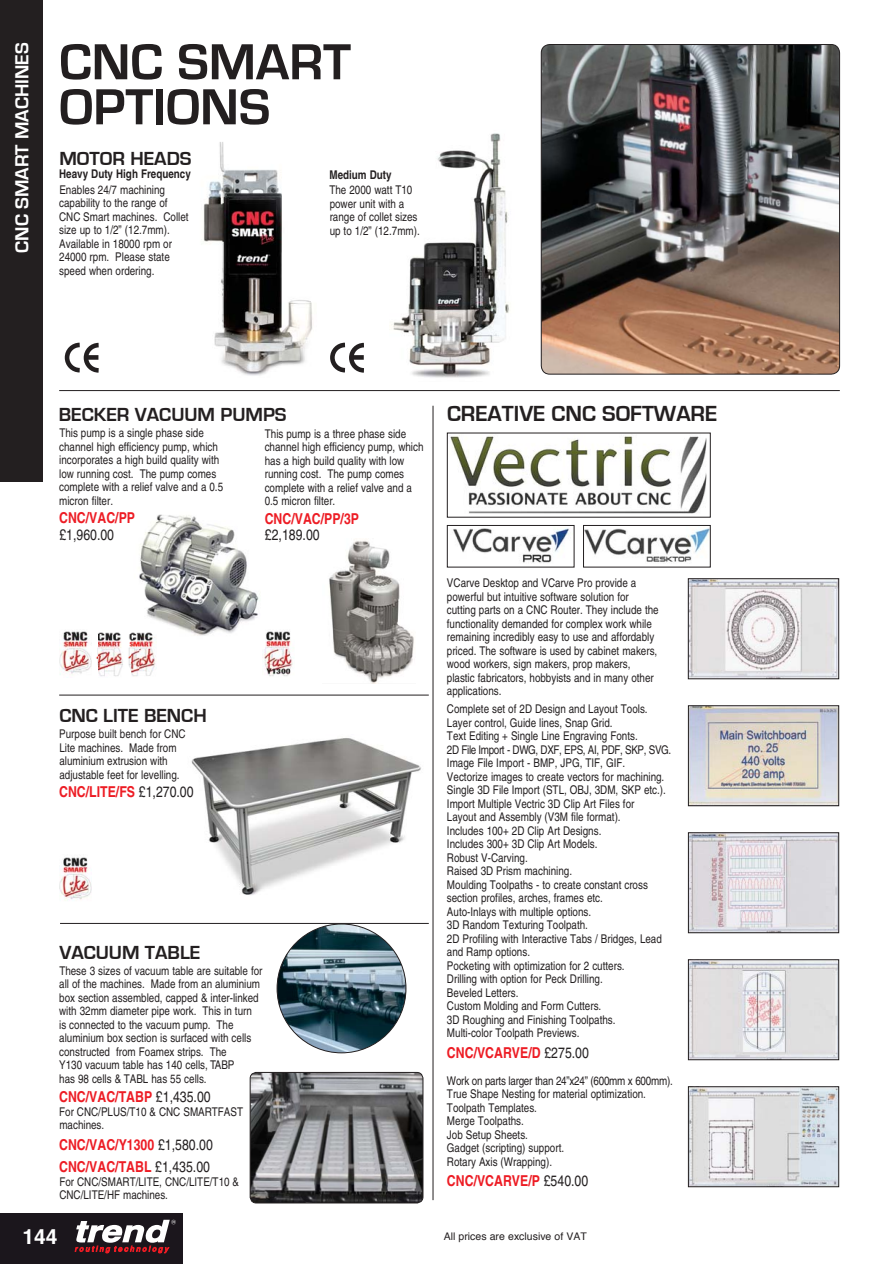
<style>
.page{position:relative;width:893px;height:1264px;background:#fff}
.page>*{position:absolute;margin:0;border:0;box-sizing:border-box;transform-origin:0 0}
.t1{font:700 52.5px/45px "Eurostile";color:#231f20}
.t2{font:700 22.5px "Eurostile";color:#231f20}
.t3{font:700 21px "Helvetica";color:#fff}
.t4{font:700 19.5px "Eurostile";color:#231f20}
.t5{font:700 19.5px "Eurostile";color:#fff}
.t6{font:700 condensed 15px/22px "Helvetica LT";color:#ed1c24}
.t7{font:condensed 15px "Helvetica LT";color:#231f20}
.t8{font:condensed 12px/13.5px "Helvetica LT";color:#231f20}
.t9{font:700 condensed 12px "Helvetica LT";color:#231f20}
.t10{font:10.5px "Helvetica";color:#231f20}
.s1{font-weight:400;color:#231f20}
</style>
<div class="page">
<div style="left:0;top:0;width:42px;height:481px;background:#231f20"></div>
<div style="left:0;top:1212px;width:183px;height:51px;background:#1b161c"></div>
<svg style="left:74px;top:1219px;width:102px;height:35px"></svg>
<img style="left:191px;top:738px;width:230px;height:157px">
<img style="left:59px;top:857px;width:33px;height:44px">
<img style="left:139px;top:514px;width:120px;height:122px">
<img style="left:329px;top:540px;width:85px;height:143px">
<img style="left:156px;top:634px;width:16px;height:2px">
<img style="left:134px;top:629px;width:22px;height:19px">
<img style="left:139px;top:648px;width:17px;height:28px">
<img style="left:96px;top:634px;width:43px;height:43px">
<img style="left:134px;top:634px;width:5px;height:14px">
<img style="left:98px;top:632px;width:22px;height:2px">
<img style="left:98px;top:634px;width:9px;height:43px">
<img style="left:59px;top:631px;width:33px;height:44px">
<img style="left:264px;top:631px;width:29px;height:45px">
<img style="left:391px;top:133px;width:118px;height:245px">
<img style="left:203px;top:142px;width:109px;height:234px">
<svg style="left:64px;top:342px;width:35px;height:31px"></svg>
<svg style="left:86px;top:355px;width:12px;height:4px"></svg>
<svg style="left:330px;top:342px;width:34px;height:31px"></svg>
<svg style="left:351px;top:355px;width:12px;height:4px"></svg>
<hr style="left:432px;top:405px;width:1px;height:794px;background:#231f20">
<hr style="left:59px;top:390px;width:780px;height:1px;background:#231f20">
<img style="left:541px;top:44px;width:298px;height:330px;border-radius:9px">
<div style="left:540px;top:44px;width:299px;height:330px;border:1px solid #231f20;border-radius:9px"></div>
<img style="left:250px;top:1072px;width:173px;height:130px;border-radius:6px">
<div style="left:250px;top:1071px;width:173px;height:131px;border:1px solid #231f20;border-radius:6px"></div>
<img style="left:277px;top:923px;width:129px;height:129px;border-radius:50%">
<hr style="left:59px;top:694px;width:369px;height:1px;background:#231f20">
<hr style="left:60px;top:923px;width:368px;height:1px;background:#231f20">
<img style="left:584px;top:528px;width:124px;height:35px">
<div style="left:582px;top:525px;width:128px;height:42px;border:1px solid #231f20"></div>
<img style="left:453px;top:528px;width:116px;height:35px">
<div style="left:446px;top:525px;width:128px;height:42px;border:1px solid #231f20"></div>
<img style="left:450px;top:436px;width:257px;height:78px">
<img style="left:689px;top:834px;width:147px;height:96px">
<div style="left:687px;top:832px;width:151px;height:100px;border:1px solid #231f20"></div>
<img style="left:689px;top:1088px;width:147px;height:96px">
<div style="left:687px;top:1086px;width:151px;height:100px;border:1px solid #231f20"></div>
<img style="left:689px;top:961px;width:147px;height:96px">
<div style="left:687px;top:959px;width:151px;height:100px;border:1px solid #231f20"></div>
<img style="left:689px;top:707px;width:147px;height:96px">
<div style="left:687px;top:705px;width:151px;height:100px;border:1px solid #231f20"></div>
<img style="left:689px;top:580px;width:147px;height:97px">
<div style="left:687px;top:578px;width:151px;height:101px;border:1px solid #231f20"></div>
<h3 class="t5" style="left:13px;top:252px;width:212px;rotate:-90deg">CNC SMART MACHINES</h3>
<h1 class="t1" style="left:59px;top:41px;width:293px">CNC SMART<br>OPTIONS</h1>
<h3 class="t4" style="left:59px;top:149px;width:134px">MOTOR HEADS</h3>
<p class="t9" style="left:59px;top:170px;width:133px">Heavy Duty High Frequency</p>
<p class="t8" style="left:59px;top:184px;width:131px">Enables 24/7 machining capability to the range of<br>CNC Smart machines. Collet size up to 1/2” (12.7mm).<br>Available in 18000 rpm or<br>24000 rpm. Please state speed when ordering.</p>
<p class="t9" style="left:329px;top:170px;width:64px">Medium Duty</p>
<p class="t8" style="left:329px;top:184px;width:92px">The 2000 watt T10 power unit with a range of collet sizes up to 1/2” (12.7mm).</p>
<h3 class="t4" style="left:59px;top:405px;width:229px">BECKER VACUUM PUMPS</h3>
<p class="t8" style="left:59px;top:427px;width:165px">This pump is a single phase side channel high efficiency pump, which incorporates a high build quality with low running cost. The pump comes complete with a relief valve and a 0.5 micron filter.</p>
<p class="t6" style="left:59px;top:508px;width:77px">CNC/VAC/PP</p>
<p class="t7" style="left:59px;top:529px;width:56px">£1,960.00</p>
<p class="t8" style="left:264px;top:428px;width:160px">This pump is a three phase side channel high efficiency pump, which has a high build quality with low running cost. The pump comes complete with a relief valve and a<br>0.5 micron filter.</p>
<p class="t6" style="left:264px;top:509px;width:96px">CNC/VAC/PP/3P</p>
<p class="t7" style="left:265px;top:529px;width:56px">£2,189.00</p>
<h3 class="t4" style="left:59px;top:706px;width:149px">CNC LITE BENCH</h3>
<p class="t8" style="left:59px;top:728px;width:128px">Purpose built bench for CNC<br>Lite machines. Made from aluminium extrusion with adjustable feet for levelling.</p>
<p class="t6" style="left:59px;top:782px;width:136px">CNC/LITE/FS <span class="s1">£1,270.00</span></p>
<h3 class="t4" style="left:59px;top:943px;width:142px">VACUUM TABLE</h3>
<p class="t8" style="left:59px;top:964px;width:205px">These 3 sizes of vacuum table are suitable for all of the machines. Made from an aluminium box section assembled, capped &amp; inter-linked with 32mm diameter pipe work. This in turn<br>is connected to the vacuum pump. The aluminium box section is surfaced with cells constructed from Foamex strips. The<br>Y130 vacuum table has 140 cells, TABP<br>has 98 cells &amp; TABL has 55 cells.</p>
<p class="t6" style="left:59px;top:1087px;width:153px">CNC/VAC/TABP <span class="s1">£1,435.00</span></p>
<p class="t8" style="left:59px;top:1105px;width:185px">For CNC/PLUS/T10 &amp; CNC SMARTFAST machines.</p>
<p class="t6" style="left:59px;top:1135px;width:155px">CNC/VAC/Y1300 <span class="s1">£1,580.00<br></span>CNC/VAC/TABL <span class="s1">£1,435.00</span></p>
<p class="t8" style="left:59px;top:1175px;width:181px">For CNC/SMART/LITE, CNC/LITE/T10 &amp;<br>CNC/LITE/HF machines.</p>
<h3 class="t3" style="left:22px;top:1227px;width:37px">144</h3>
<h2 class="t2" style="left:447px;top:403px;width:272px">CREATIVE CNC SOFTWARE</h2>
<p class="t8" style="left:446px;top:577px;width:213px">VCarve Desktop and VCarve Pro provide a powerful but intuitive software solution for cutting parts on a CNC Router. They include the functionality demanded for complex work while remaining incredibly easy to use and affordably priced. The software is used by cabinet makers, wood workers, sign makers, prop makers, plastic fabricators, hobbyists and in many other applications.</p>
<p class="t8" style="left:446px;top:703px;width:226px">Complete set of 2D Design and Layout Tools.<br>Layer control, Guide lines, Snap Grid.<br>Text Editing + Single Line Engraving Fonts.<br>2D File Import - DWG, DXF, EPS, AI, PDF, SKP, SVG.<br>Image File Import - BMP, JPG, TIF, GIF.<br>Vectorize images to create vectors for machining.<br>Single 3D File Import (STL, OBJ, 3DM, SKP etc.).<br>Import Multiple Vectric 3D Clip Art Files for<br>Layout and Assembly (V3M file format).<br>Includes 100+ 2D Clip Art Designs.<br>Includes 300+ 3D Clip Art Models.<br>Robust V-Carving.<br>Raised 3D Prism machining.<br>Moulding Toolpaths - to create constant cross section profiles, arches, frames etc.<br>Auto-Inlays with multiple options.<br>3D Random Texturing Toolpath.<br>2D Profiling with Interactive Tabs / Bridges, Lead and Ramp options.<br>Pocketing with optimization for 2 cutters.<br>Drilling with option for Peck Drilling.<br>Beveled Letters.<br>Custom Molding and Form Cutters.<br>3D Roughing and Finishing Toolpaths.<br>Multi-color Toolpath Previews.</p>
<p class="t6" style="left:447px;top:1043px;width:143px">CNC/VCARVE/D <span class="s1">£275.00</span></p>
<p class="t8" style="left:447px;top:1074px;width:227px">Work on parts larger than 24”x24” (600mm x 600mm).<br>True Shape Nesting for material optimization.<br>Toolpath Templates.<br>Merge Toolpaths.<br>Job Setup Sheets.<br>Gadget (scripting) support.<br>Rotary Axis (Wrapping).</p>
<p class="t6" style="left:447px;top:1171px;width:143px">CNC/VCARVE/P <span class="s1">£540.00</span></p>
<p class="t10" style="left:443px;top:1232px;width:145px">All prices are exclusive of VAT</p>
</div>
